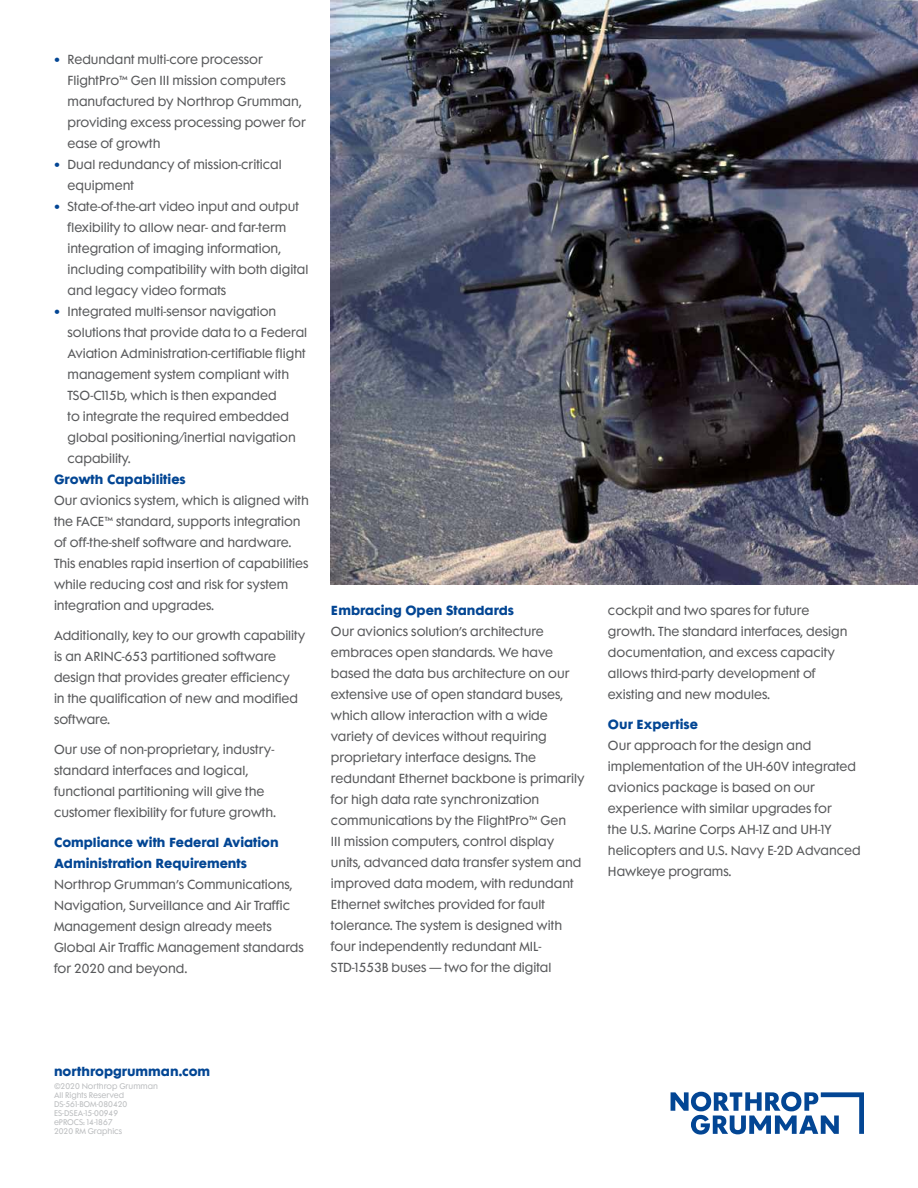
<style>
.page{position:relative;width:918px;height:1188px;background:#fff}
.page>*{position:absolute;margin:0;border:0;box-sizing:border-box;transform-origin:0 0}
.t1{font:12px/21px "Futura Maxi Std";color:#58595b}
.t2{font:700 12px/21px "Futura Maxi Std";color:#034694}
.t3{font:7.5px/9px "Futura Maxi Std";color:#bcbec0}
.s1{font-weight:700;color:#034694}
</style>
<div class="page">
<svg style="left:671px;top:1092px;width:193px;height:43px"></svg>
<img style="left:331px;top:0;width:587px;height:585px">
<p class="t1" style="left:68px;top:48px;width:240px;text-indent:-14px"><span class="s1">•</span> Redundant multi-core processor<br>FlightPro™ Gen III mission computers manufactured by Northrop Grumman, providing excess processing power for ease of growth</p>
<p class="t1" style="left:68px;top:153px;width:216px;text-indent:-14px"><span class="s1">•</span> Dual redundancy of mission-critical equipment</p>
<p class="t1" style="left:68px;top:195px;width:242px;text-indent:-14px"><span class="s1">•</span> State-of-the-art video input and output flexibility to allow near- and far-term integration of imaging information, including compatibility with both digital and legacy video formats</p>
<p class="t1" style="left:68px;top:300px;width:241px;text-indent:-14px"><span class="s1">•</span> Integrated multi-sensor navigation solutions that provide data to a Federal Aviation Administration-certifiable flight management system compliant with TSO-C115b, which is then expanded<br>to integrate the required embedded global positioning/inertial navigation capability.</p>
<p class="t2" style="left:54px;top:468px;width:133px">Growth Capabilities</p>
<p class="t1" style="left:54px;top:489px;width:256px">Our avionics system, which is aligned with the FACE™ standard, supports integration of off-the-shelf software and hardware.<br>This enables rapid insertion of capabilities while reducing cost and risk for system integration and upgrades.</p>
<p class="t1" style="left:54px;top:624px;width:253px">Additionally, key to our growth capability is an ARINC-653 partitioned software design that provides greater efficiency<br>in the qualification of new and modified software.</p>
<p class="t1" style="left:54px;top:738px;width:224px">Our use of non-proprietary, industry&shy;standard interfaces and logical, functional partitioning will give the customer flexibility for future growth.</p>
<p class="t2" style="left:54px;top:831px;width:226px">Compliance with Federal Aviation<br>Administration Requirements</p>
<p class="t1" style="left:54px;top:873px;width:251px">Northrop Grumman’s Communications, Navigation, Surveillance and Air Traffic Management design already meets Global Air Traffic Management standards for 2020 and beyond.</p>
<p class="t2" style="left:331px;top:599px;width:185px">Embracing Open Standards</p>
<p class="t1" style="left:331px;top:620px;width:255px">Our avionics solution’s architecture embraces open standards. We have based the data bus architecture on our extensive use of open standard buses, which allow interaction with a wide variety of devices without requiring proprietary interface designs. The redundant Ethernet backbone is primarily for high data rate synchronization communications by the FlightPro™ Gen<br>III mission computers, control display units, advanced data transfer system and improved data modem, with redundant Ethernet switches provided for fault tolerance. The system is designed with four independently redundant MIL-STD-1553B buses — two for the digital</p>
<p class="t1" style="left:608px;top:600px;width:241px">cockpit and two spares for future growth. The standard interfaces, design documentation, and excess capacity allows third-party development of existing and new modules.</p>
<p class="t2" style="left:608px;top:713px;width:92px">Our Expertise</p>
<p class="t1" style="left:608px;top:735px;width:254px">Our approach for the design and implementation of the UH-60V integrated avionics package is based on our experience with similar upgrades for<br>the U.S. Marine Corps AH-1Z and UH-1Y helicopters and U.S. Navy E-2D Advanced Hawkeye programs.</p>
<p class="t2" style="left:54px;top:1060px;width:158px">northropgrumman.com</p>
<p class="t3" style="left:54px;top:1082px;width:105px">©2020 Northrop Grumman<br>All Rights Reserved<br>DS-561-BOM-080420<br>ES-DSEA-15-00949<br>ePROCS: 14-1867<br>2020 RM Graphics</p>
</div>
